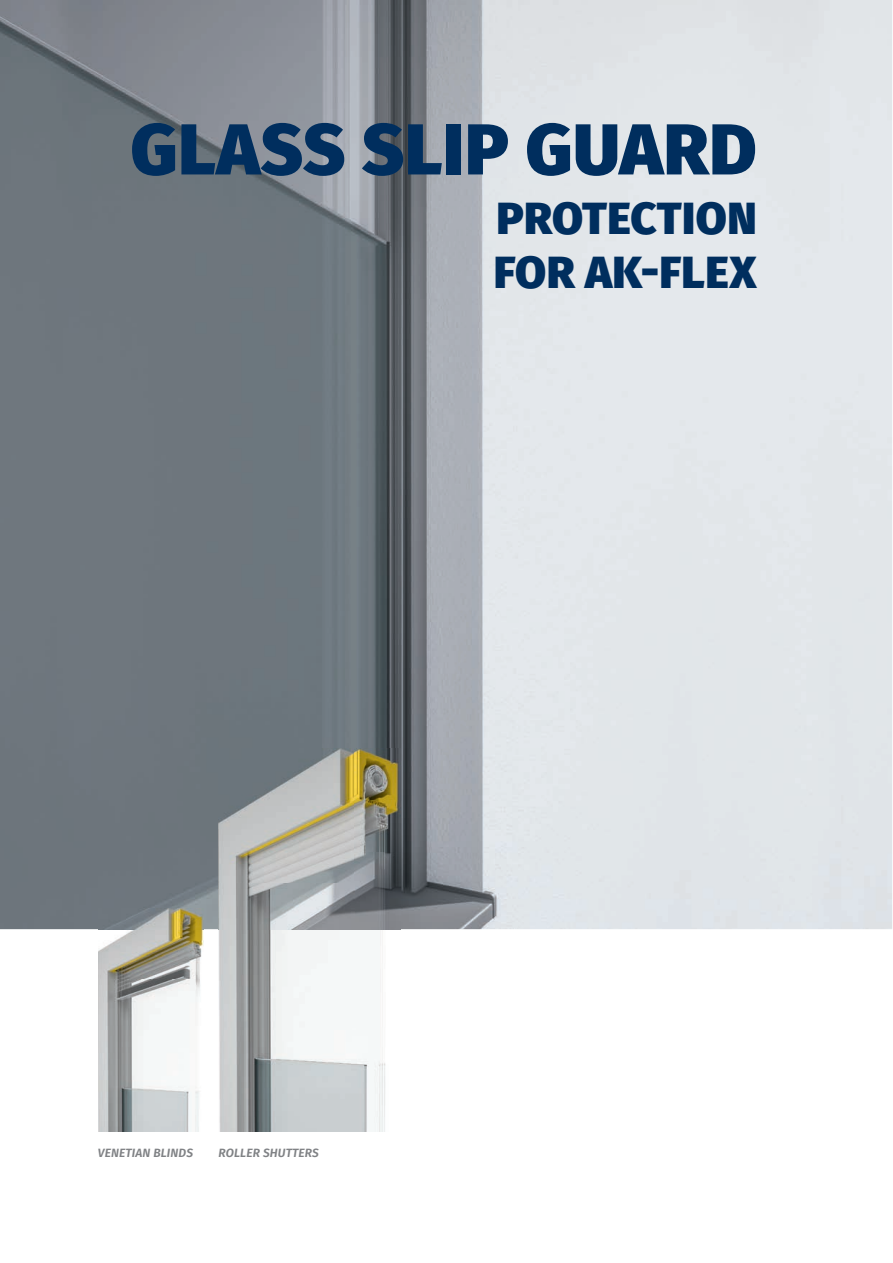
<style>
.page{position:relative;width:893px;height:1263px;background:#fff}
.page>*{position:absolute;margin:0;border:0;box-sizing:border-box;transform-origin:0 0}
.t1{font:800 72px "Fira Sans";letter-spacing:.01em;color:#002e5e}
.t2{font:800 45px/54px "Fira Sans";letter-spacing:.01em;color:#002e5e}
.t3{font:italic 600 12px "Fira Sans";letter-spacing:.01em;color:#808285}
</style>
<div class="page">
<img style="left:0;top:0;width:892px;height:929px">
<img style="left:98px;top:908px;width:106px;height:223px">
<img style="left:219px;top:748px;width:181px;height:383px">
<h1 class="t1" style="left:131px;top:85px;width:627px">GLASS SLIP GUARD</h1>
<h2 class="t2" style="left:494px;top:187px;width:264px">PROTECTION<br>FOR AK-FLEX</h2>
<p class="t3" style="left:98px;top:1143px;width:97px">VENETIAN BLINDS</p>
<p class="t3" style="left:219px;top:1143px;width:102px">ROLLER SHUTTERS</p>
</div>
